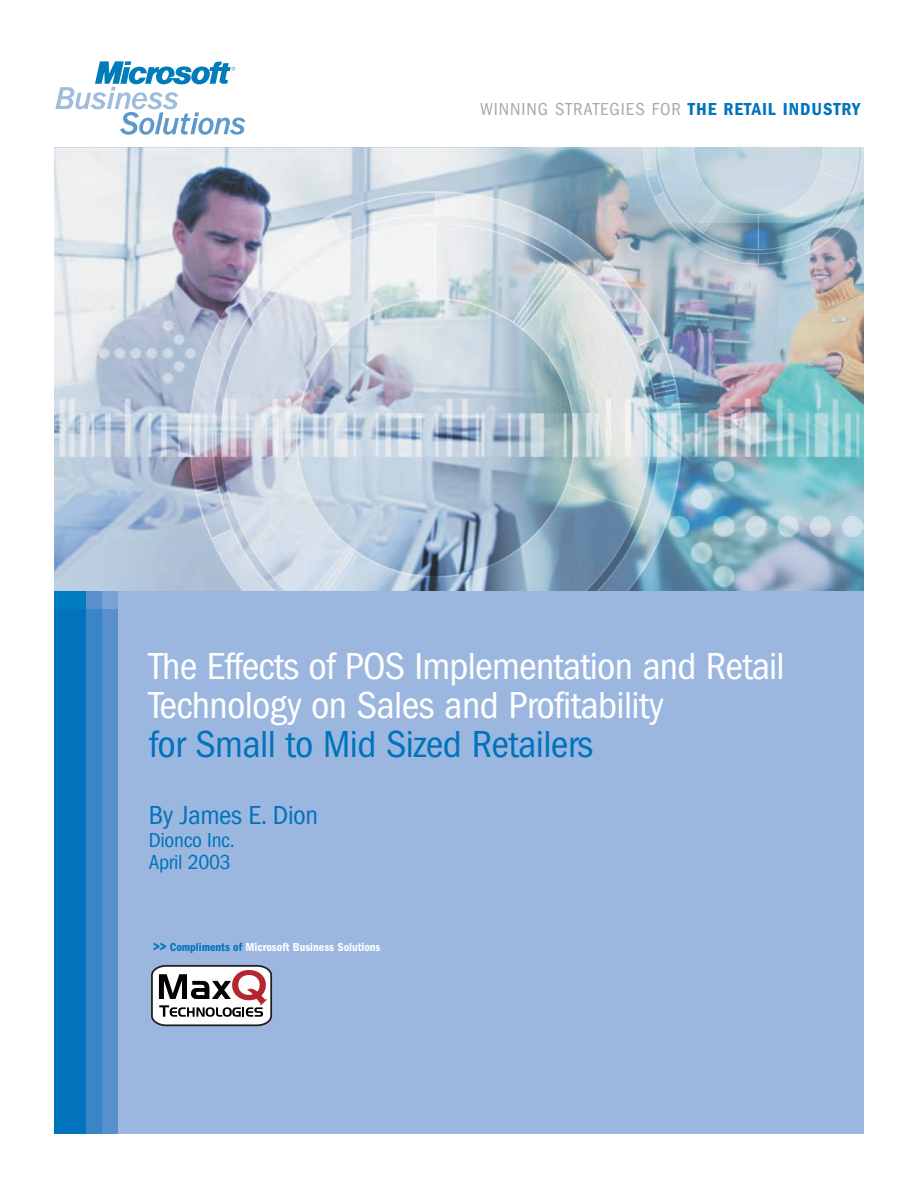
<style>
.page{position:relative;width:918px;height:1188px;background:#fff}
.page>*{position:absolute;margin:0;border:0;box-sizing:border-box;transform-origin:0 0}
.t1{font:condensed 39px/39px "Franklin Gothic";letter-spacing:-.02em;color:#fff}
.t2{font:condensed 39px "Franklin Gothic";letter-spacing:-.015em;color:#0073bc}
.t3{font:condensed 27px "Franklin Gothic";letter-spacing:-.015em;color:#0073bc}
.t4{font:condensed 21px/22.5px "Franklin Gothic";letter-spacing:-.015em;color:#0073bc}
.t5{font:condensed 18px "Franklin Gothic";letter-spacing:.05em;color:#a7a9ac}
.t6{font:600 condensed 12px "Franklin Gothic";color:#fff}
.s1{font-weight:600;color:#0073bc}
.s2{font-size:13.5px;color:#0073bc}
.s3{color:#0073bc}
</style>
<div class="page">
<img style="left:54px;top:148px;width:810px;height:443px">
<div style="left:54px;top:591px;width:810px;height:543px;background:#9bb7e0"></div>
<div style="left:54px;top:591px;width:64px;height:543px;background:#0073bc"></div>
<div style="left:86px;top:591px;width:32px;height:543px;background:#3985c6"></div>
<div style="left:102px;top:591px;width:16px;height:543px;background:#5790cc"></div>
<div style="left:54px;top:591px;width:64px;height:18px;background:#007cc1"></div>
<div style="left:86px;top:591px;width:32px;height:18px;background:#5790cc"></div>
<div style="left:102px;top:591px;width:16px;height:18px;background:#79a2d6"></div>
<svg style="left:55px;top:61px;width:190px;height:74px"></svg>
<svg style="left:151px;top:964px;width:122px;height:63px;background:#b6acaf"></svg>
<p class="t5" style="left:480px;top:103px;width:382px">WINNING STRATEGIES FOR <span class="s1">THE RETAIL INDUSTRY</span></p>
<p class="t1" style="left:149px;top:649px;width:638px">The Effects of POS Implementation and Retail<br>Technology on Sales and Profitability</p>
<p class="t2" style="left:149px;top:731px;width:446px">for Small to Mid Sized Retailers</p>
<p class="t3" style="left:149px;top:806px;width:171px">By James E. Dion</p>
<p class="t4" style="left:149px;top:830px;width:88px">Dionco Inc.<br>April 2003</p>
<p class="t6" style="left:153px;top:943px;width:229px"><span class="s2">&gt;&gt;</span> <span class="s3">Compliments of</span> Microsoft Business Solutions</p>
</div>
